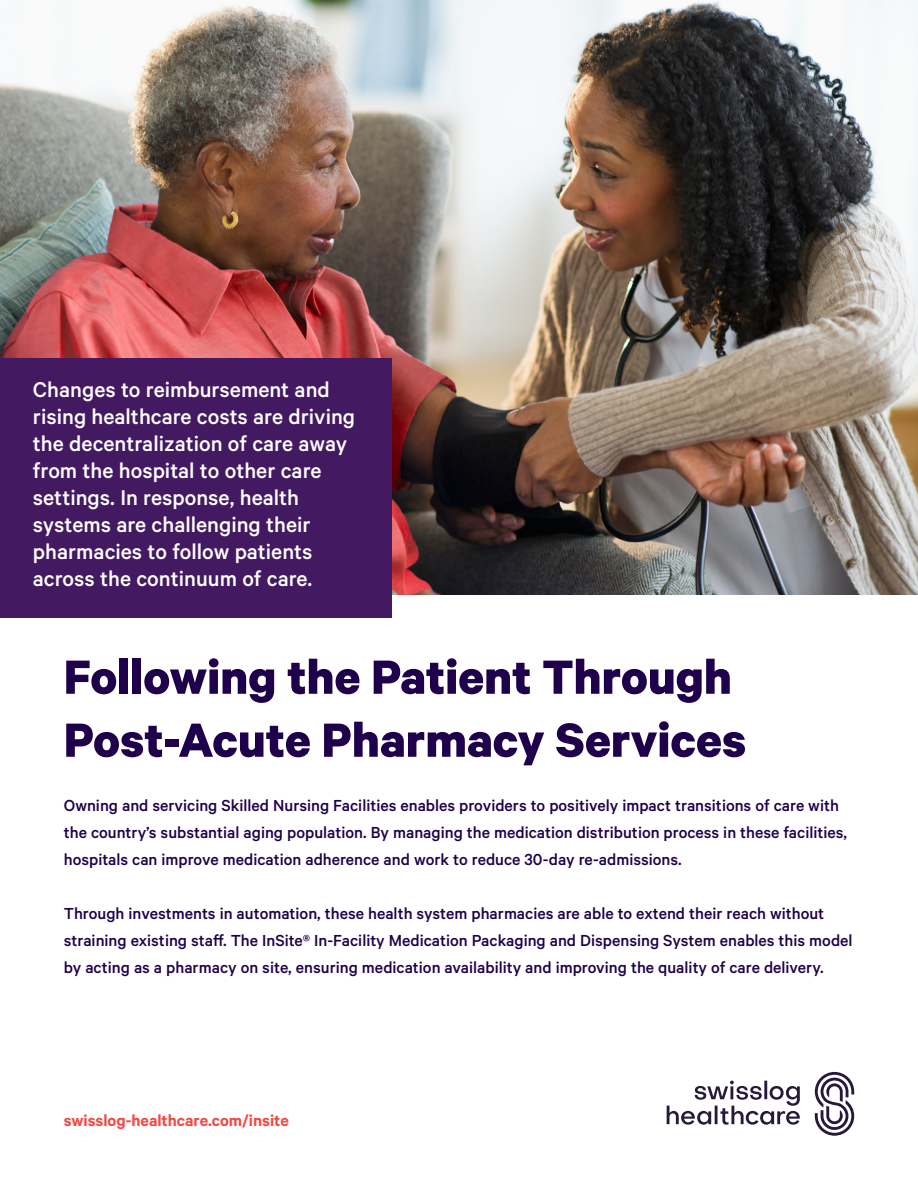
<style>
.page{position:relative;width:918px;height:1188px;background:#fff}
.page>*{position:absolute;margin:0;border:0;box-sizing:border-box;transform-origin:0 0}
._01_SL_ED_Headline_1{font:700 54px/63px "Calibre";color:#1f004b}
._02_SL_ED_Headline_2{font:500 24px/27px "Calibre";color:#fff}
._03_SL_ED_Copy_purpl{font:500 18px/27px "Calibre";color:#1f004b}
._04_SL_ED_URL_12_12p{font:600 18px "Calibre";color:#f34842}
</style>
<div class="page">
<svg style="left:667px;top:1081px;width:133px;height:44px"></svg>
<svg style="left:815px;top:1072px;width:39px;height:64px"></svg>
<img style="left:0;top:0;width:918px;height:595px">
<div style="left:0;top:358px;width:391px;height:259px;background:#431961"></div>
<p class="_02_SL_ED_Headline_2" style="left:33px;top:375px;width:324px">Changes to reimbursement and rising healthcare costs are driving the decentralization of care away from the hospital to other care settings. In response, health systems are challenging their pharmacies to follow patients across the continuum of care.</p>
<p class="_01_SL_ED_Headline_1" style="left:64px;top:644px;width:684px">Following the Patient Through<br>Post-Acute Pharmacy Services</p>
<p class="_03_SL_ED_Copy_purpl" style="left:64px;top:791px;width:785px">Owning and servicing Skilled Nursing Facilities enables providers to positively impact transitions of care with the country’s substantial aging population. By managing the medication distribution process in these facilities, hospitals can improve medication adherence and work to reduce 30-day re-admissions.</p>
<p class="_03_SL_ED_Copy_purpl" style="left:64px;top:899px;width:790px">Through investments in automation, these health system pharmacies are able to extend their reach without straining existing staff. The InSite® In-Facility Medication Packaging and Dispensing System enables this model by acting as a pharmacy on site, ensuring medication availability and improving the quality of care delivery.</p>
<p class="_04_SL_ED_URL_12_12p" style="left:64px;top:1109px;width:226px">swisslog-healthcare.com/insite</p>
</div>
